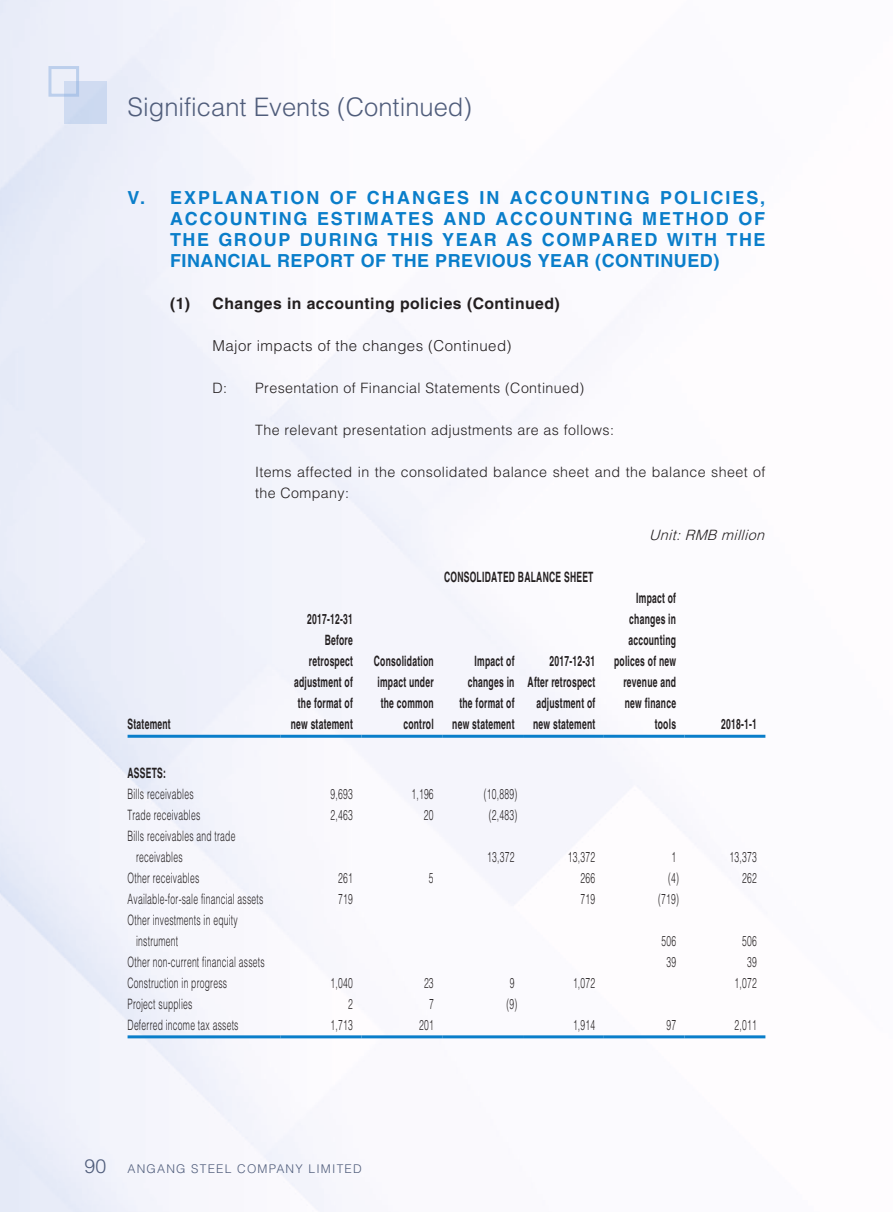
<style>
.page{position:relative;width:893px;height:1212px;background:#fff}
.page>*{position:absolute;margin:0;border:0;box-sizing:border-box;transform-origin:0 0}
.t1{font:300 25.5px "Helvetica LT Std";color:#505d7b}
.t2{font:700 18px/21px "Helvetica LT Std";letter-spacing:.03em;color:#0a7eca;text-align:justify}
.t3{font:700 15.75px "Helvetica LT Std";letter-spacing:.03em;color:#231f20}
.t4{font:300 15px "Helvetica LT Std";letter-spacing:.03em;color:#231f20}
.t5{font:300 14.25px/21px "Helvetica LT Std";letter-spacing:.03em;color:#231f20;scale:.6 1}
.t6{font:700 14.25px/21px "Helvetica LT Std";letter-spacing:.03em;color:#231f20;text-align:right;scale:.6 1}
.t7{font:300 14.25px/21px "Helvetica LT Std";letter-spacing:.03em;color:#231f20}
.t8{font:italic 300 14.25px "Helvetica LT Std";color:#231f20}
.t9{font:300 12px "Helvetica LT Std";letter-spacing:.1em;color:#505d7b}
.s1{font-size:19.5px}
</style>
<div class="page">
<div style="left:64px;top:81px;width:42px;height:43px;background:#cddaf0"></div>
<div style="left:48px;top:66px;width:31px;height:31px;border:3px solid #8cafdf"></div>
<hr style="left:128px;top:735px;width:153px;height:3px;background:#0a7eca">
<hr style="left:281px;top:735px;width:80px;height:3px;background:#0a7eca">
<hr style="left:361px;top:735px;width:81px;height:3px;background:#0a7eca">
<hr style="left:442px;top:735px;width:81px;height:3px;background:#0a7eca">
<hr style="left:523px;top:735px;width:81px;height:3px;background:#0a7eca">
<hr style="left:604px;top:735px;width:81px;height:3px;background:#0a7eca">
<hr style="left:685px;top:735px;width:80px;height:3px;background:#0a7eca">
<hr style="left:128px;top:1035px;width:153px;height:3px;background:#0a7eca">
<hr style="left:281px;top:1035px;width:80px;height:3px;background:#0a7eca">
<hr style="left:361px;top:1035px;width:81px;height:3px;background:#0a7eca">
<hr style="left:442px;top:1035px;width:81px;height:3px;background:#0a7eca">
<hr style="left:523px;top:1035px;width:81px;height:3px;background:#0a7eca">
<hr style="left:604px;top:1035px;width:81px;height:3px;background:#0a7eca">
<hr style="left:685px;top:1035px;width:80px;height:3px;background:#0a7eca">
<h1 class="t1" style="left:128px;top:91px;width:346px">Significant Events (Continued)</h1>
<p class="t2" style="left:170px;top:187px;width:597px;text-indent:-43px">V. EXPLANATION OF CHANGES IN ACCOUNTING POLICIES, ACCOUNTING ESTIMATES AND ACCOUNTING METHOD OF THE GROUP DURING THIS YEAR AS COMPARED WITH THE FINANCIAL REPORT OF THE PREVIOUS YEAR (CONTINUED)</p>
<p class="t3" style="left:170px;top:294px;width:391px">(1) Changes in accounting policies (Continued)</p>
<p class="t4" style="left:213px;top:337px;width:300px">Major impacts of the changes (Continued)</p>
<p class="t7" style="left:213px;top:378px;width:16px">D:</p>
<p class="t7" style="left:255px;top:378px;width:331px">Presentation of Financial Statements (Continued)</p>
<p class="t7" style="left:255px;top:420px;width:360px">The relevant presentation adjustments are as follows:</p>
<p class="t7" style="left:255px;top:462px;width:512px">Items affected in the consolidated balance sheet and the balance sheet of the Company:</p>
<p class="t8" style="left:649px;top:526px;width:121px">Unit:RMB million</p>
<p class="t6" style="left:444px;top:567px;width:251px">CONSOLIDATED BALANCE SHEET</p>
<p class="t6" style="left:128px;top:714px;width:74px">Statement</p>
<p class="t6" style="left:291px;top:609px;width:105px">2017-12-31<br>Before retrospect adjustment of the format of new statement</p>
<p class="t6" style="left:374px;top:651px;width:101px">Consolidation impact under the common control</p>
<p class="t6" style="left:452px;top:651px;width:105px">Impact of changes in the format of new statement</p>
<p class="t6" style="left:528px;top:651px;width:114px">2017-12-31<br>After retrospect adjustment of new statement</p>
<p class="t6" style="left:614px;top:588px;width:105px">Impact of changes in accounting polices of new revenue and new finance tools</p>
<p class="t6" style="left:721px;top:714px;width:61px">2018-1-1</p>
<p class="t6" style="left:128px;top:762px;width:66px">ASSETS:</p>
<p class="t5" style="left:128px;top:783px;width:112px">Bills receivables</p>
<p class="t5" style="left:331px;top:783px;width:39px">9,693</p>
<p class="t5" style="left:411px;top:783px;width:39px">1,196</p>
<p class="t5" style="left:484px;top:783px;width:57px">(10,889)</p>
<p class="t5" style="left:128px;top:804px;width:123px">Trade receivables</p>
<p class="t5" style="left:331px;top:804px;width:39px">2,463</p>
<p class="t5" style="left:424px;top:804px;width:18px">20</p>
<p class="t5" style="left:489px;top:804px;width:49px">(2,483)</p>
<p class="t5" style="left:136px;top:825px;width:167px;text-indent:-9px">Bills receivables and trade receivables</p>
<p class="t5" style="left:487px;top:846px;width:47px">13,372</p>
<p class="t5" style="left:568px;top:846px;width:47px">13,372</p>
<p class="t5" style="left:671px;top:846px;width:9px">1</p>
<p class="t5" style="left:730px;top:846px;width:47px">13,373</p>
<p class="t5" style="left:128px;top:867px;width:121px">Other receivables</p>
<p class="t5" style="left:338px;top:867px;width:26px">261</p>
<p class="t5" style="left:429px;top:867px;width:9px">5</p>
<p class="t5" style="left:581px;top:867px;width:26px">266</p>
<p class="t5" style="left:668px;top:867px;width:20px">(4)</p>
<p class="t5" style="left:742px;top:867px;width:26px">262</p>
<p class="t5" style="left:128px;top:888px;width:228px">Available-for-sale financial assets</p>
<p class="t5" style="left:338px;top:888px;width:26px">719</p>
<p class="t5" style="left:581px;top:888px;width:26px">719</p>
<p class="t5" style="left:658px;top:888px;width:36px">(719)</p>
<p class="t5" style="left:136px;top:909px;width:171px;text-indent:-9px">Other investments in equity instrument</p>
<p class="t5" style="left:661px;top:930px;width:26px">506</p>
<p class="t5" style="left:742px;top:930px;width:26px">506</p>
<p class="t5" style="left:128px;top:951px;width:230px">Other non-current financial assets</p>
<p class="t5" style="left:666px;top:951px;width:18px">39</p>
<p class="t5" style="left:747px;top:951px;width:18px">39</p>
<p class="t5" style="left:128px;top:972px;width:167px">Construction in progress</p>
<p class="t5" style="left:331px;top:972px;width:39px">1,040</p>
<p class="t5" style="left:424px;top:972px;width:18px">23</p>
<p class="t5" style="left:510px;top:972px;width:9px">9</p>
<p class="t5" style="left:573px;top:972px;width:39px">1,072</p>
<p class="t5" style="left:735px;top:972px;width:39px">1,072</p>
<p class="t5" style="left:128px;top:993px;width:110px">Project supplies</p>
<p class="t5" style="left:348px;top:993px;width:9px">2</p>
<p class="t5" style="left:429px;top:993px;width:9px">7</p>
<p class="t5" style="left:506px;top:993px;width:20px">(9)</p>
<p class="t5" style="left:128px;top:1014px;width:186px">Deferred income tax assets</p>
<p class="t5" style="left:331px;top:1014px;width:39px">1,713</p>
<p class="t5" style="left:419px;top:1014px;width:26px">201</p>
<p class="t5" style="left:573px;top:1014px;width:39px">1,914</p>
<p class="t5" style="left:666px;top:1014px;width:18px">97</p>
<p class="t5" style="left:735px;top:1014px;width:39px">2,011</p>
<p class="t9" style="left:84px;top:1161px;width:279px"><span class="s1">90</span> ANGANG STEEL COMPANY LIMITED</p>
</div>
